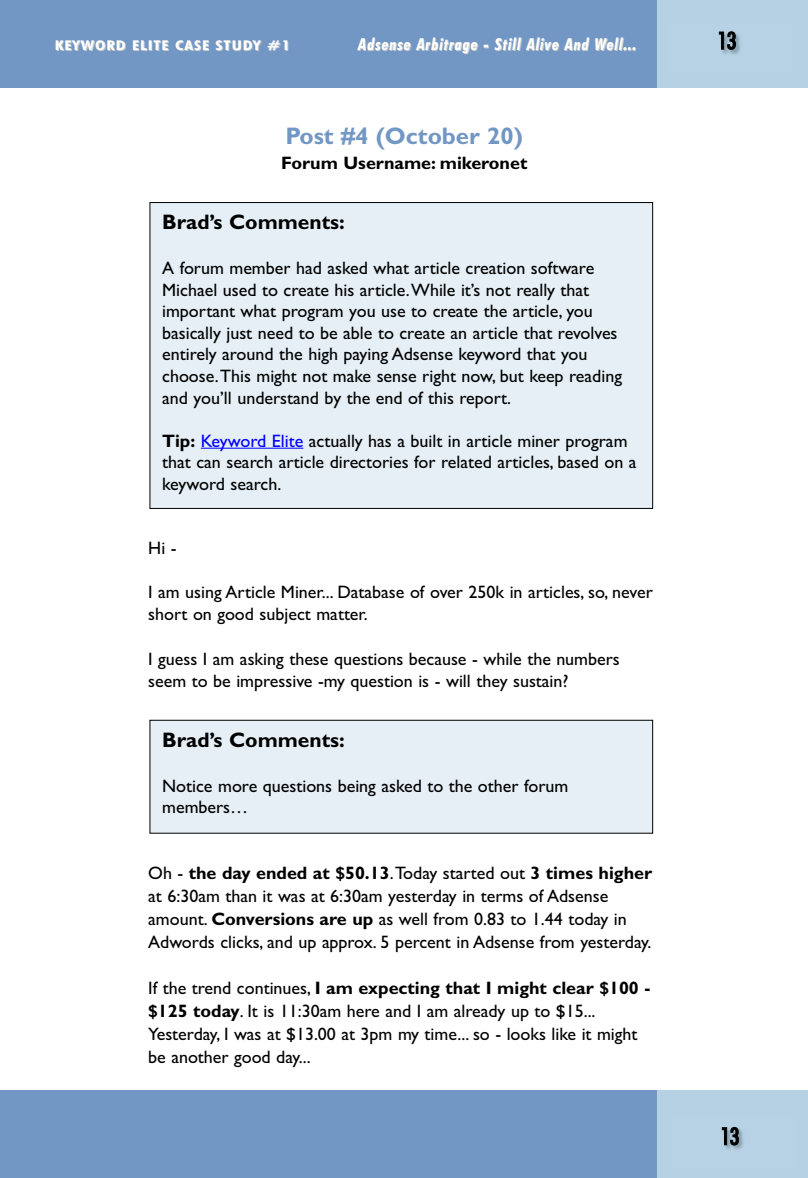
<style>
.page{position:relative;width:808px;height:1178px;background:#fff}
.page>*{position:absolute;margin:0;border:0;box-sizing:border-box;transform-origin:0 0}
.t1{font:700 24px "Gill Sans";color:#7297c4}
.t2{font:500 condensed 24px "Futura BT";color:#000}
.t3{font:700 21px "Gill Sans";color:#000}
.t4{font:18px/21.6px "Gill Sans";color:#000}
.t5{font:700 18px "Gill Sans";color:#000}
.t6{font:italic 700 condensed 16.5px "Futura BT";letter-spacing:.05em;color:#fff}
.t7{font:700 condensed 13.5px "Futura BT";letter-spacing:.05em;color:#fff;scale:1.36 1}
.s1{font-weight:700}
.s2{color:#00f}
</style>
<div class="page">
<div style="left:150px;top:720px;width:503px;height:113px;background:#e5eff5"></div>
<div style="left:150px;top:720px;width:503px;height:113px;border:1px solid #000"></div>
<div style="left:150px;top:203px;width:503px;height:305px;background:#e5eff5"></div>
<div style="left:150px;top:202px;width:503px;height:307px;border:1px solid #000"></div>
<hr style="left:201px;top:448px;width:102px;height:1px;background:#00f">
<div style="left:657px;top:1090px;width:151px;height:88px;background:#b6d1e3"></div>
<div style="left:657px;top:0;width:151px;height:88px;background:#b6d1e3"></div>
<img style="left:724px;top:1128px;width:19px;height:21px">
<img style="left:721px;top:33px;width:19px;height:21px">
<div style="left:0;top:0;width:656px;height:88px;background:#7297c4"></div>
<div style="left:0;top:1090px;width:657px;height:88px;background:#7297c4"></div>
<p class="t7" style="left:55px;top:38px;width:174px">KEYWORD ELITE CASE STUDY #1</p>
<p class="t6" style="left:358px;top:35px;width:280px">Adsense Arbitrage - Still Alive And Well...</p>
<h1 class="t2" style="left:718px;top:27px;width:20px">13</h1>
<h1 class="t1" style="left:285px;top:121px;width:239px">Post #4 (October 20)</h1>
<p class="t5" style="left:281px;top:152px;width:248px">Forum Username: mikeronet</p>
<p class="t3" style="left:162px;top:210px;width:184px">Brad’s Comments:</p>
<p class="t4" style="left:162px;top:257px;width:461px">A forum member had asked what article creation software Michael used to create his article.While it’s not really that important what program you use to create the article, you basically just need to be able to create an article that revolves entirely around the high paying Adsense keyword that you choose.This might not make sense right now, but keep reading and you’ll understand by the end of this report.</p>
<p class="t4" style="left:162px;top:430px;width:476px"><span class="s1">Tip:</span> <span class="s2">Keyword Elite</span> actually has a built in article miner program that can search article directories for related articles, based on a keyword search.</p>
<p class="t4" style="left:148px;top:537px;width:30px">Hi -</p>
<p class="t4" style="left:148px;top:581px;width:506px;line-height:22.2px">I am using Article Miner... Database of over 250k in articles, so, never short on good subject matter.</p>
<p class="t4" style="left:148px;top:647px;width:473px;line-height:22.2px">I guess I am asking these questions because - while the numbers seem to be impressive -my question is - will they sustain?</p>
<p class="t3" style="left:162px;top:727px;width:184px">Brad’s Comments:</p>
<p class="t4" style="left:162px;top:775px;width:408px">Notice more questions being asked to the other forum members…</p>
<p class="t4" style="left:148px;top:861px;width:505px;line-height:23.1px">Oh - <span class="s1">the day ended at $50.13</span>.Today started out <span class="s1">3 times higher </span>at 6:30am than it was at 6:30am yesterday in terms of Adsense amount. <span class="s1">Conversions are up</span> as well from 0.83 to 1.44 today in Adwords clicks, and up approx. 5 percent in Adsense from yesterday.</p>
<p class="t4" style="left:148px;top:976px;width:504px;line-height:23.1px">If the trend continues, <span class="s1">I am expecting that I might clear $100 - $125 today</span>. It is 11:30am here and I am already up to $15...<br>Yesterday, I was at $13.00 at 3pm my time... so - looks like it might be another good day...</p>
<h1 class="t2" style="left:721px;top:1122px;width:20px">13</h1>
</div>
